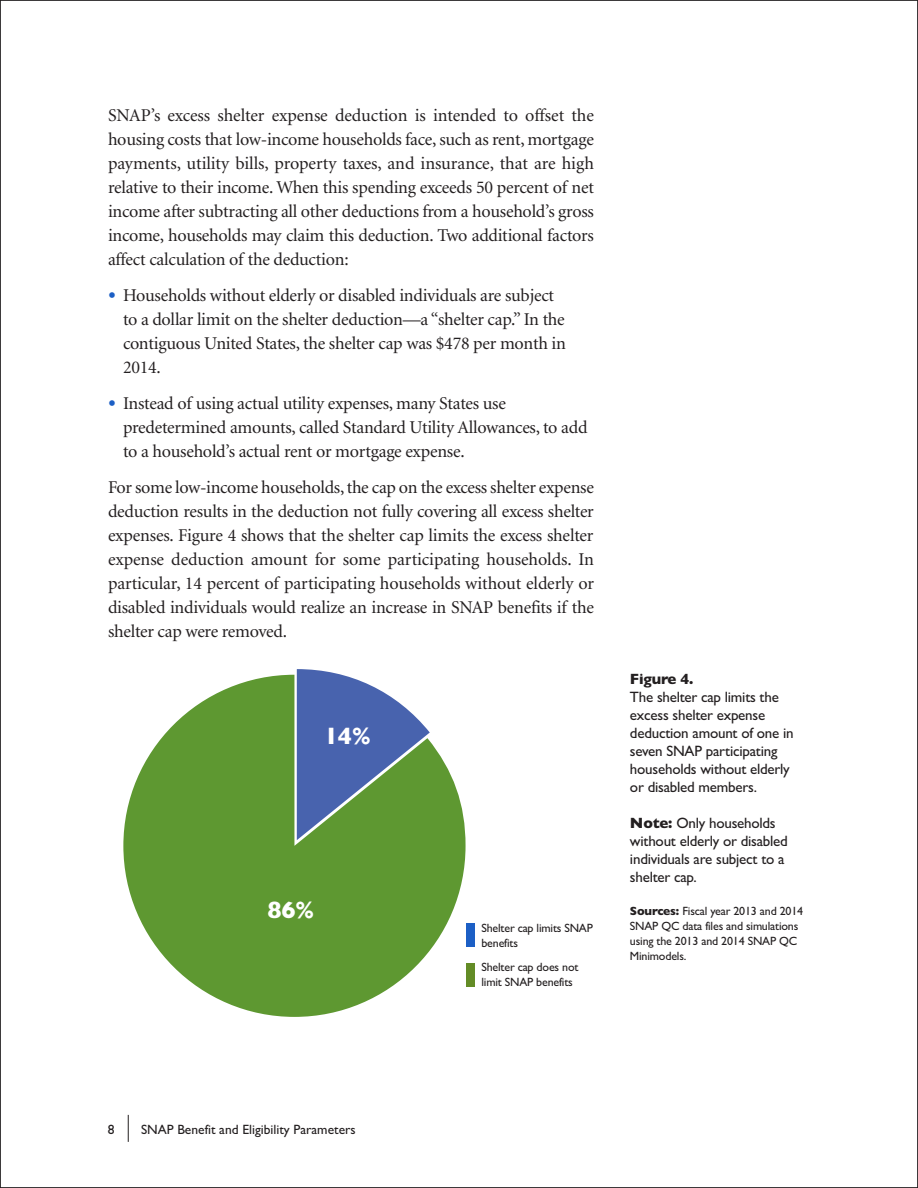
<style>
.page{position:relative;width:918px;height:1188px;background:#fff}
.page>*{position:absolute;margin:0;border:0;box-sizing:border-box;transform-origin:0 0}
.t1{font:700 24px "Gill Sans";color:#fff}
.t2{font:18px/24px "Minion";letter-spacing:-.015em;color:#231f20;text-align:justify}
.t3{font:15px/18px "Gill Sans";letter-spacing:-.015em;color:#231f20}
.t4{font:13.5px "Gill Sans";color:#231f20}
.t5{font:12px/15px "Gill Sans";letter-spacing:-.015em;color:#231f20}
.s1{font-size:27px;color:#1c5fc5}
.s2{font-weight:700}
</style>
<div class="page">
<svg style="left:297px;top:669px;width:45px;height:6px"></svg>
<svg style="left:123px;top:675px;width:343px;height:342px;fill:#5e9831"></svg>
<div style="left:466px;top:963px;width:9px;height:23px;background:#638c26"></div>
<div style="left:466px;top:924px;width:9px;height:23px;background:#1c5fc5"></div>
<svg style="left:128px;top:1115px;width:1px;height:27px"></svg>
<p class="t2" style="left:108px;top:104px;width:488px">SNAP’s excess shelter expense deduction is intended to offset the housing costs that low-income households face, such as rent, mortgage payments, utility bills, property taxes, and insurance, that are high relative to their income. When this spending exceeds 50 percent of net income after subtracting all other deductions from a household’s gross income, households may claim this deduction. Two additional factors affect calculation of the deduction:</p>
<p class="t2" style="left:123px;top:284px;width:444px;text-align:left;text-indent:-15px"><span class="s1">•</span> Households without elderly or disabled individuals are subject to a dollar limit on the shelter deduction—a “shelter cap.” In the contiguous United States, the shelter cap was $478 per month in 2014.</p>
<p class="t2" style="left:123px;top:392px;width:466px;text-align:left;text-indent:-15px"><span class="s1">•</span> Instead of using actual utility expenses, many States use predetermined amounts, called Standard Utility Allowances, to add to a household’s actual rent or mortgage expense.</p>
<p class="t2" style="left:108px;top:476px;width:488px">For some low-income households, the cap on the excess shelter expense deduction results in the deduction not fully covering all excess shelter expenses. Figure 4 shows that the shelter cap limits the excess shelter expense deduction amount for some participating households. In particular, 14 percent of participating households without elderly or disabled individuals would realize an increase in SNAP benefits if the shelter cap were removed.</p>
<p class="t1" style="left:324px;top:722px;width:49px">14%</p>
<p class="t1" style="left:267px;top:896px;width:49px">86%</p>
<p class="t5" style="left:482px;top:920px;width:113px">Shelter cap limits SNAP benefits</p>
<p class="t5" style="left:482px;top:959px;width:98px">Shelter cap does not limit SNAP benefits</p>
<p class="t3" style="left:630px;top:670px;width:165px"><span class="s2">Figure 4.<br></span>The shelter cap limits the excess shelter expense deduction amount of one in seven SNAP participating households without elderly or disabled members.</p>
<p class="t3" style="left:630px;top:814px;width:159px"><span class="s2">Note:</span> Only households without elderly or disabled individuals are subject to a shelter cap.</p>
<p class="t5" style="left:630px;top:903px;width:175px"><span class="s2">Sources:</span> Fiscal year 2013 and 2014<br>SNAP QC data files and simulations using the 2013 and 2014 SNAP QC<br>Minimodels.</p>
<p class="t4" style="left:108px;top:1121px;width:8px">8</p>
<p class="t4" style="left:141px;top:1121px;width:216px">SNAP Benefit and Eligibility Parameters</p>
</div>
